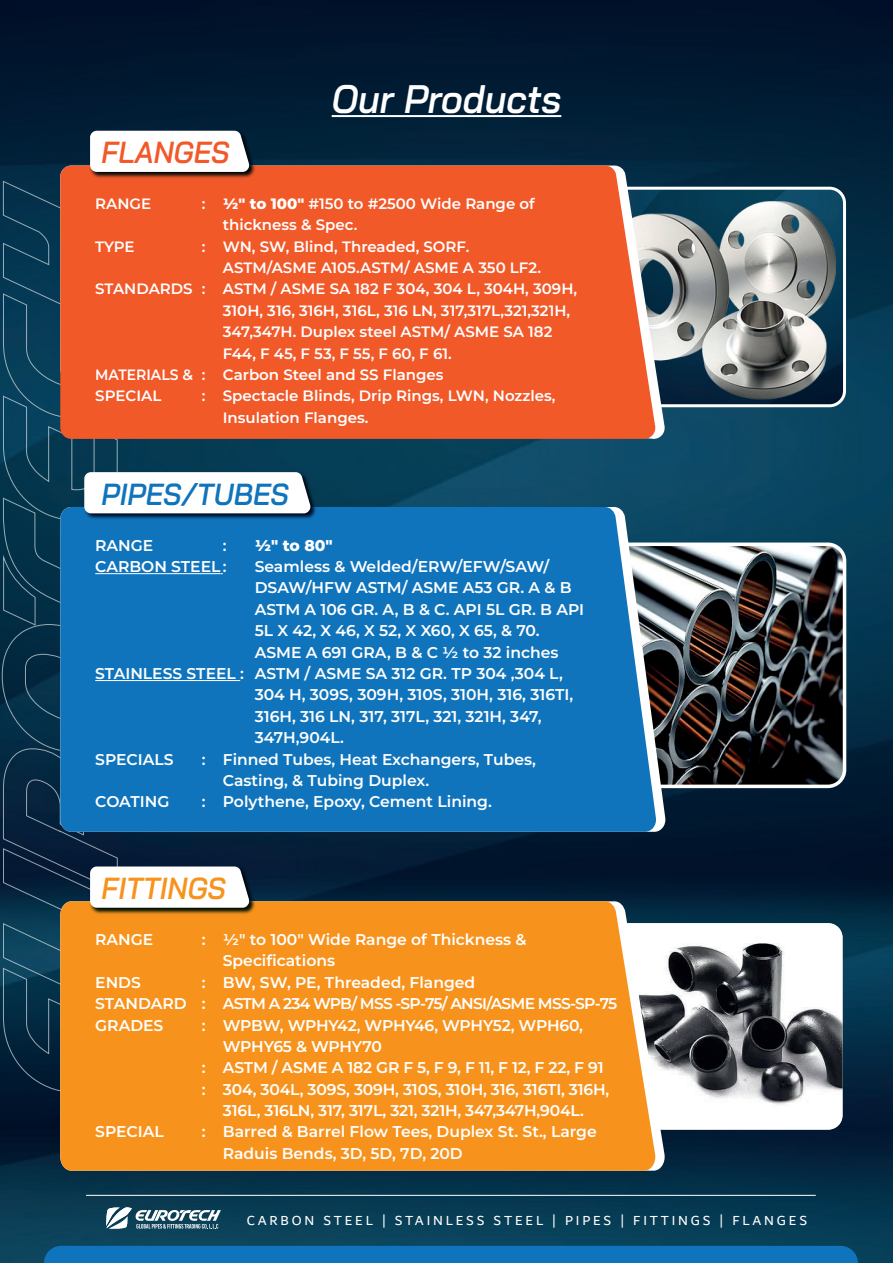
<style>
.page{position:relative;width:893px;height:1263px;background:#fff}
.page>*{position:absolute;margin:0;border:0;box-sizing:border-box;transform-origin:0 0}
.t1{font:italic 600 39.75px "Bai Jamjuree";color:#fff;scale:.93 1}
.t2{font:italic 600 30.45px "Bai Jamjuree";color:#1074bc;scale:.93 1}
.t3{font:italic 600 30.45px "Bai Jamjuree";color:#f7931d;scale:.93 1}
.t4{font:italic 600 30.45px "Bai Jamjuree";color:#f15929;scale:.93 1}
.t5{font:600 15.6px/21.3px "Montserrat";color:#fff}
.t6{font:600 15.6px "Montserrat";letter-spacing:-.02em;color:#fff}
.t7{font:800 15.6px "Montserrat";color:#fff}
.t8{font:600 15px/21.3px "Montserrat";color:#fff}
.t9{font:600 15px "Montserrat";color:#fff;scale:.93 1}
.t10{font:14.1px "Dubai";letter-spacing:.2em;color:#fff}
.s1{font-weight:800}
</style>
<div class="page">
<img style="left:0;top:0;width:893px;height:1263px">
<svg style="left:666px;top:185px;width:181px;height:224px;background:#76858b"></svg>
<svg style="left:306px;top:166px;width:350px;height:273px;background:#ea5f34"></svg>
<div style="left:44px;top:1246px;width:814px;height:17px;background:#1074bc"></div>
<hr style="left:332px;top:115px;width:229px;height:2px;background:#fff">
<img style="left:39px;top:80px;width:267px;height:101px">
<svg style="left:90px;top:131px;width:160px;height:41px"></svg>
<img style="left:666px;top:923px;width:176px;height:206px">
<div style="left:60px;top:901px;width:596px;height:270px;background:#f7931d"></div>
<img style="left:666px;top:541px;width:182px;height:249px">
<div style="left:311px;top:507px;width:346px;height:325px;background:#1074bc"></div>
<img style="left:311px;top:421px;width:57px;height:150px">
<svg style="left:2px;top:181px;width:309px;height:911px;background:#756865"></svg>
<hr style="left:95px;top:680px;width:145px;height:1px;background:#fff">
<svg style="left:106px;top:1207px;width:115px;height:22px"></svg>
<hr style="left:86px;top:1195px;width:730px;height:1px;background:#fff">
<h1 class="t1" style="left:332px;top:76px;width:248px">Our Products</h1>
<h2 class="t4" style="left:102px;top:135px;width:139px">FLANGES</h2>
<p class="t8" style="left:95px;top:192px;width:57px">RANGE</p>
<p class="t8" style="left:223px;top:192px;width:313px;text-indent:-21px">: <span class="s1">½" to 100"</span> #150 to #2500 Wide Range of thickness &amp; Spec.</p>
<p class="t8" style="left:95px;top:235px;width:41px">TYPE</p>
<p class="t8" style="left:202px;top:235px;width:269px">: WN, SW, Blind, Threaded, SORF.</p>
<p class="t8" style="left:223px;top:257px;width:320px">ASTM/ASME A105.ASTM/ ASME A 350 LF2.</p>
<p class="t8" style="left:95px;top:278px;width:483px">STANDARDS : ASTM / ASME SA 182 F 304, 304 L, 304H, 309H,</p>
<p class="t8" style="left:223px;top:299px;width:349px">310H, 316, 316H, 316L, 316 LN, 317,317L,321,321H,</p>
<p class="t8" style="left:223px;top:321px;width:331px">347,347H. Duplex steel ASTM/ ASME SA 182</p>
<p class="t8" style="left:223px;top:342px;width:230px">F44, F 45, F 53, F 55, F 60, F 61.</p>
<p class="t9" style="left:95px;top:365px;width:376px">MATERIALS &amp; : Carbon Steel and SS Flanges</p>
<p class="t8" style="left:95px;top:385px;width:68px">SPECIAL</p>
<p class="t8" style="left:223px;top:385px;width:334px;text-indent:-21px">: Spectacle Blinds, Drip Rings, LWN, Nozzles,<br>Insulation Flanges.</p>
<h2 class="t2" style="left:102px;top:476px;width:203px">PIPES/TUBES</h2>
<p class="t5" style="left:95px;top:534px;width:60px">RANGE</p>
<p class="t5" style="left:223px;top:534px;width:5px">:</p>
<p class="t7" style="left:255px;top:535px;width:80px">½" to 80"</p>
<p class="t5" style="left:95px;top:555px;width:133px">CARBON STEEL :</p>
<p class="t5" style="left:255px;top:555px;width:296px">Seamless &amp; Welded/ERW/EFW/SAW/</p>
<p class="t5" style="left:255px;top:577px;width:318px">DSAW/HFW ASTM/ ASME A53 GR. A &amp; B</p>
<p class="t5" style="left:255px;top:598px;width:331px">ASTM A 106 GR. A, B &amp; C. API 5L GR. B API</p>
<p class="t5" style="left:255px;top:620px;width:286px">5L X 42, X 46, X 52, X X60, X 65, &amp; 70.</p>
<p class="t5" style="left:255px;top:641px;width:305px">ASME A 691 GRA, B &amp; C ½ to 32 inches</p>
<p class="t5" style="left:95px;top:662px;width:469px">STAINLESS STEEL : ASTM / ASME SA 312 GR. TP 304 ,304 L,</p>
<p class="t5" style="left:255px;top:684px;width:320px">304 H, 309S, 309H, 310S, 310H, 316, 316TI,</p>
<p class="t5" style="left:255px;top:705px;width:289px">316H, 316 LN, 317, 317L, 321, 321H, 347,</p>
<p class="t5" style="left:255px;top:726px;width:91px">347H,904L.</p>
<p class="t5" style="left:95px;top:748px;width:80px">SPECIALS</p>
<p class="t5" style="left:223px;top:748px;width:315px;text-indent:-21px">: Finned Tubes, Heat Exchangers, Tubes,<br>Casting, &amp; Tubing Duplex.</p>
<p class="t5" style="left:95px;top:791px;width:76px">COATING</p>
<p class="t5" style="left:202px;top:791px;width:291px">: Polythene, Epoxy, Cement Lining.</p>
<h2 class="t3" style="left:102px;top:871px;width:135px">FITTINGS</h2>
<p class="t5" style="left:95px;top:928px;width:60px">RANGE</p>
<p class="t5" style="left:223px;top:928px;width:305px;text-indent:-21px">: ½" to 100" Wide Range of Thickness &amp;<br>Specifications</p>
<p class="t5" style="left:95px;top:971px;width:47px">ENDS</p>
<p class="t5" style="left:95px;top:971px;width:524px;text-indent:107px">: BW, SW, PE, Threaded, Flanged<br>STANDARD : ASTM A 234 WPB/ MSS -SP-75/ ANSI/ASME MSS-SP-75<br>GRADES</p>
<p class="t6" style="left:202px;top:1015px;width:383px">: WPBW, WPHY42, WPHY46, WPHY52, WPH60,</p>
<p class="t6" style="left:223px;top:1036px;width:160px">WPHY65 &amp; WPHY70</p>
<p class="t5" style="left:202px;top:1057px;width:403px">: ASTM / ASME A 182 GR F 5, F 9, F 11, F 12, F 22, F 91</p>
<p class="t5" style="left:202px;top:1078px;width:409px">: 304, 304L, 309S, 309H, 310S, 310H, 316, 316TI, 316H,</p>
<p class="t5" style="left:223px;top:1099px;width:363px">316L, 316LN, 317, 317L, 321, 321H, 347,347H,904L.</p>
<p class="t5" style="left:95px;top:1121px;width:70px">SPECIAL</p>
<p class="t5" style="left:223px;top:1121px;width:375px;text-indent:-21px">: Barred &amp; Barrel Flow Tees, Duplex St. St., Large<br>Raduis Bends, 3D, 5D, 7D, 20D</p>
<p class="t10" style="left:247px;top:1212px;width:562px">CARBON STEEL | STAINLESS STEEL | PIPES | FITTINGS | FLANGES</p>
</div>
